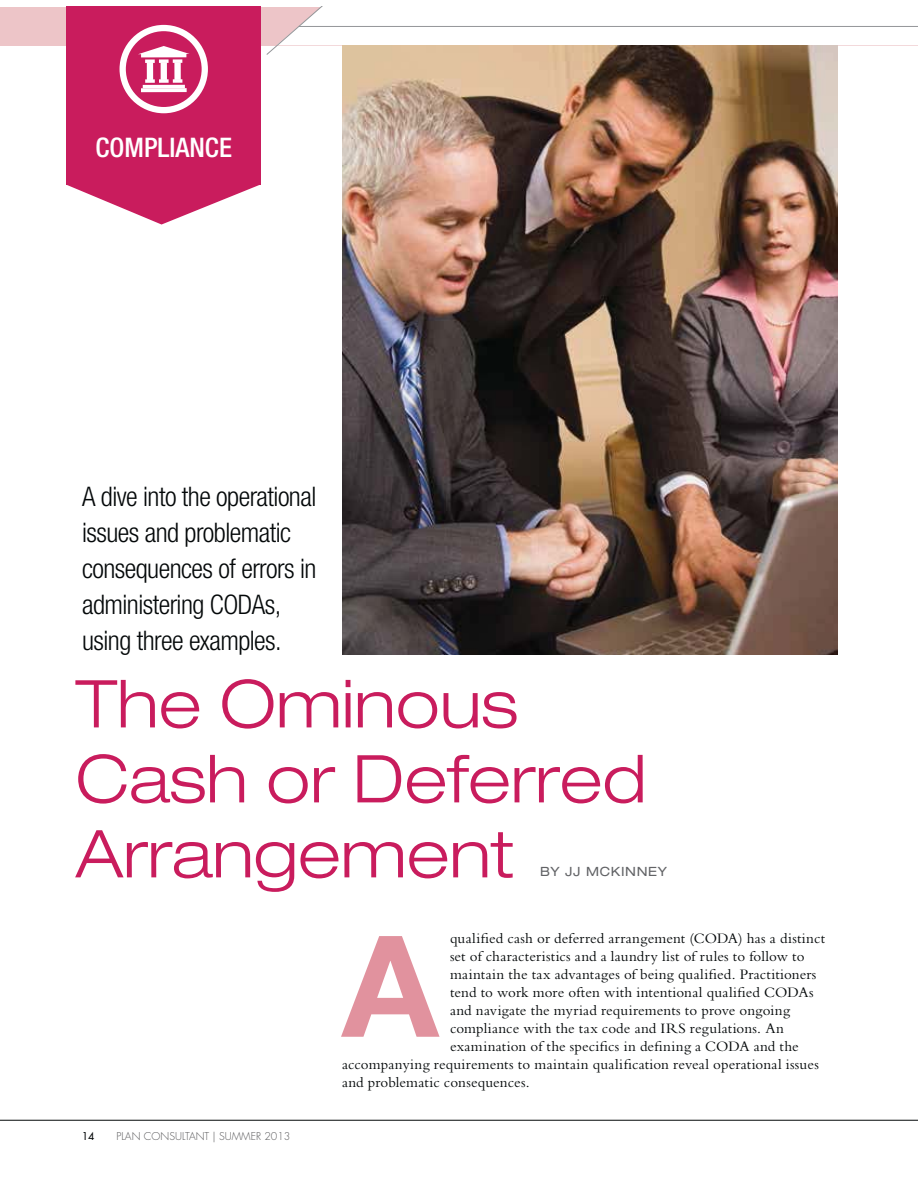
<style>
.page{position:relative;width:918px;height:1188px;background:#fff}
.page>*{position:absolute;margin:0;border:0;box-sizing:border-box;transform-origin:0 0}
.t1{font:700 141px "Helvetica Neue LT Pro";color:#e1929e}
.t2{font:300 expanded 66px/75px "Helvetica Neue LT Pro";color:#c91c5d}
.t3{font:300 condensed 27px/36px "Helvetica Neue LT Pro";letter-spacing:-.02em;color:#040809}
.t4{font:500 condensed 27px "Helvetica Neue LT Pro";color:#fff}
.t5{font:15px "Bembo Std";letter-spacing:.01em;color:#040809}
.t6{font:expanded 12.75px "Helvetica Neue LT Pro";letter-spacing:.05em;color:#626366}
.t7{font:300 10.5px "Futura Std";color:#58585a}
.t8{font:500 10.5px "Futura Std";color:#040809}
</style>
<div class="page">
<hr style="left:0;top:1120px;width:918px;height:1px;background:#040809">
<div style="left:0;top:7px;width:918px;height:38px;background:#edc5c8"></div>
<svg style="left:266px;top:7px;width:652px;height:49px;background:#fcf9f9"></svg>
<hr style="left:299px;top:26px;width:619px;height:1px;background:#939598">
<div style="left:66px;top:7px;width:194px;height:178px;background:#c91c5d"></div>
<svg style="left:67px;top:185px;width:192px;height:40px"></svg>
<div style="left:120px;top:25px;width:88px;height:88px;border:6px solid #fff;border-radius:50%"></div>
<svg style="left:145px;top:79px;width:10px;height:4px"></svg>
<svg style="left:159px;top:79px;width:10px;height:4px"></svg>
<svg style="left:173px;top:79px;width:9px;height:4px"></svg>
<div style="left:147px;top:62px;width:6px;height:18px;background:#fff"></div>
<div style="left:161px;top:62px;width:6px;height:18px;background:#fff"></div>
<svg style="left:138px;top:46px;width:51px;height:17px"></svg>
<div style="left:174px;top:62px;width:7px;height:18px;background:#fff"></div>
<hr style="left:143px;top:85px;width:42px;height:3px;background:#fff">
<svg style="left:141px;top:88px;width:46px;height:4px"></svg>
<img style="left:342px;top:46px;width:495px;height:609px">
<h3 class="t4" style="left:95px;top:132px;width:138px">COMPLIANCE</h3>
<h3 class="t3" style="left:82px;top:481px;width:236px">A dive into the operational issues and problematic consequences of errors in administering CODAs, using three examples.</h3>
<h2 class="t2" style="left:76px;top:672px;width:572px">The Ominous<br>Cash or Deferred<br>Arrangement</h2>
<p class="t6" style="left:540px;top:867px;width:129px">BY JJ MCKINNEY</p>
<p class="t8" style="left:82px;top:1130px;width:14px">14</p>
<p class="t7" style="left:117px;top:1130px;width:175px">PLAN CONSULTANT | SUMMER 2013</p>
<p class="t5" style="left:450px;top:933px;width:377px">qualified cash or deferred arrangement (CODA) has a distinct</p>
<p class="t5" style="left:450px;top:951px;width:356px">set of characteristics and a laundry list of rules to follow to</p>
<p class="t5" style="left:450px;top:969px;width:368px">maintain the tax advantages of being qualified. Practitioners</p>
<p class="t5" style="left:450px;top:987px;width:365px">tend to work more often with intentional qualified CODAs</p>
<p class="t5" style="left:450px;top:1005px;width:342px">and navigate the myriad requirements to prove ongoing</p>
<p class="t5" style="left:450px;top:1023px;width:335px">compliance with the tax code and IRS regulations. An</p>
<p class="t5" style="left:450px;top:1041px;width:350px">examination of the specifics in defining a CODA and the</p>
<p class="t5" style="left:342px;top:1059px;width:478px">accompanying requirements to maintain qualification reveal operational issues</p>
<p class="t5" style="left:342px;top:1077px;width:189px">and problematic consequences.</p>
<h1 class="t1" style="left:342px;top:906px;width:98px">A</h1>
</div>
